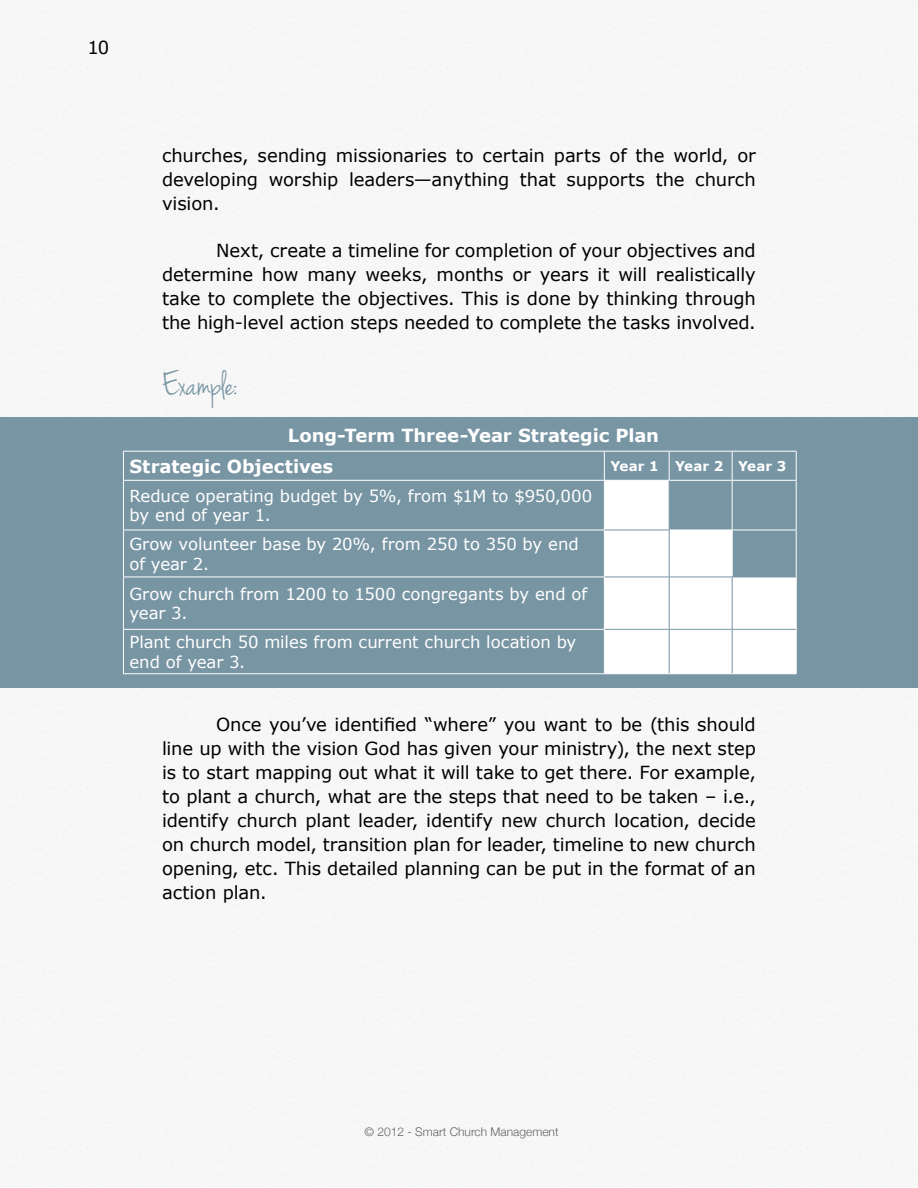
<style>
.page{position:relative;width:918px;height:1188px;background:#fff}
.page>*{position:absolute;margin:0;border:0;box-sizing:border-box;transform-origin:0 0}
.t1{font:36px "Jenna Sue";letter-spacing:-.01em;color:#7895a4}
.t2{font:18px/24px "Verdana";letter-spacing:-.005em;color:#000;text-align:justify}
.t3{font:700 18px "Verdana";letter-spacing:-.005em;color:#fff}
.t4{font:16.5px/19.8px "Verdana";color:#fff}
.t5{font:700 13.5px "Verdana";letter-spacing:.005em;color:#fff}
.t6{font:300 12px "Helvetica Neue";color:#636466}
</style>
<div class="page">
<div style="left:0;top:0;width:918px;height:1187px;background:#f7f7f7"></div>
<div style="left:0;top:417px;width:918px;height:270px;background:#7895a4"></div>
<hr style="left:123px;top:451px;width:481px;height:1px;background:#fff">
<svg style="left:123px;top:452px;width:1px;height:28px"></svg>
<hr style="left:604px;top:451px;width:65px;height:1px;background:#fff">
<hr style="left:669px;top:451px;width:63px;height:1px;background:#fff">
<hr style="left:732px;top:451px;width:65px;height:1px;background:#fff">
<svg style="left:604px;top:452px;width:193px;height:221px"></svg>
<hr style="left:123px;top:480px;width:481px;height:1px;background:#fff">
<hr style="left:123px;top:481px;width:1px;height:49px;background:#fff">
<hr style="left:604px;top:480px;width:65px;height:1px;background:#fff">
<hr style="left:604px;top:481px;width:1px;height:49px;background:#fff">
<hr style="left:669px;top:480px;width:63px;height:1px;background:#fff">
<hr style="left:732px;top:480px;width:65px;height:1px;background:#fff">
<hr style="left:732px;top:481px;width:1px;height:49px;background:#fff">
<hr style="left:796px;top:481px;width:1px;height:49px;background:#fff">
<hr style="left:123px;top:530px;width:482px;height:1px;background:#fff">
<hr style="left:123px;top:530px;width:1px;height:47px;background:#fff">
<hr style="left:604px;top:530px;width:1px;height:47px;background:#fff">
<hr style="left:670px;top:530px;width:62px;height:1px;background:#fff">
<hr style="left:732px;top:530px;width:65px;height:1px;background:#fff">
<hr style="left:732px;top:530px;width:1px;height:47px;background:#fff">
<hr style="left:796px;top:530px;width:1px;height:47px;background:#fff">
<hr style="left:123px;top:577px;width:482px;height:1px;background:#fff">
<hr style="left:123px;top:577px;width:1px;height:52px;background:#fff">
<hr style="left:604px;top:577px;width:1px;height:52px;background:#fff">
<hr style="left:796px;top:577px;width:1px;height:52px;background:#fff">
<hr style="left:123px;top:629px;width:482px;height:1px;background:#fff">
<hr style="left:123px;top:630px;width:1px;height:43px;background:#fff">
<hr style="left:604px;top:630px;width:1px;height:43px;background:#fff">
<hr style="left:796px;top:629px;width:1px;height:44px;background:#fff">
<hr style="left:669px;top:481px;width:1px;height:49px;background:#7895a4">
<hr style="left:605px;top:530px;width:65px;height:1px;background:#7895a4">
<hr style="left:669px;top:530px;width:1px;height:47px;background:#7895a4">
<hr style="left:605px;top:577px;width:64px;height:1px;background:#7895a4">
<hr style="left:605px;top:629px;width:64px;height:1px;background:#7895a4">
<hr style="left:669px;top:577px;width:63px;height:1px;background:#7895a4">
<hr style="left:669px;top:577px;width:1px;height:52px;background:#7895a4">
<hr style="left:732px;top:577px;width:64px;height:1px;background:#7895a4">
<hr style="left:732px;top:577px;width:1px;height:52px;background:#7895a4">
<hr style="left:669px;top:629px;width:63px;height:1px;background:#7895a4">
<hr style="left:669px;top:630px;width:1px;height:43px;background:#7895a4">
<hr style="left:732px;top:629px;width:64px;height:1px;background:#7895a4">
<hr style="left:732px;top:630px;width:1px;height:43px;background:#7895a4">
<hr style="left:123px;top:673px;width:481px;height:1px;background:#fff">
<hr style="left:604px;top:673px;width:65px;height:1px;background:#fff">
<hr style="left:669px;top:673px;width:63px;height:1px;background:#fff">
<hr style="left:732px;top:673px;width:65px;height:1px;background:#fff">
<p class="t2" style="left:87px;top:36px;width:23px">10</p>
<p class="t2" style="left:162px;top:144px;width:595px">churches, sending missionaries to certain parts of the world, or developing worship leaders—anything that supports the church vision.</p>
<p class="t2" style="left:162px;top:238px;width:595px;text-indent:54px">Next, create a timeline for completion of your objectives and determine how many weeks, months or years it will realistically take to complete the objectives. This is done by thinking through the high-level action steps needed to complete the tasks involved.</p>
<h1 class="t1" style="left:162px;top:364px;width:77px">Example:</h1>
<p class="t3" style="left:288px;top:423px;width:373px">Long-Term Three-Year Strategic Plan</p>
<p class="t3" style="left:129px;top:453px;width:205px">Strategic Objectives</p>
<p class="t5" style="left:610px;top:456px;width:178px">Year 1 Year 2 Year 3</p>
<p class="t4" style="left:129px;top:485px;width:464px">Reduce operating budget by 5%, from $1M to $950,000 by end of year 1.</p>
<p class="t4" style="left:129px;top:534px;width:451px">Grow volunteer base by 20%, from 250 to 350 by end of year 2.</p>
<p class="t4" style="left:129px;top:583px;width:459px">Grow church from 1200 to 1500 congregants by end of year 3.</p>
<p class="t4" style="left:129px;top:632px;width:448px">Plant church 50 miles from current church location by end of year 3.</p>
<p class="t2" style="left:162px;top:712px;width:596px;text-indent:54px">Once you’ve identified “where” you want to be (this should line up with the vision God has given your ministry), the next step is to start mapping out what it will take to get there. For example, to plant a church, what are the steps that need to be taken – i.e., identify church plant leader, identify new church location, decide on church model, transition plan for leader, timeline to new church opening, etc. This detailed planning can be put in the format of an action plan.</p>
<p class="t6" style="left:365px;top:1122px;width:196px">© 2012 - Smart Church Management</p>
</div>
